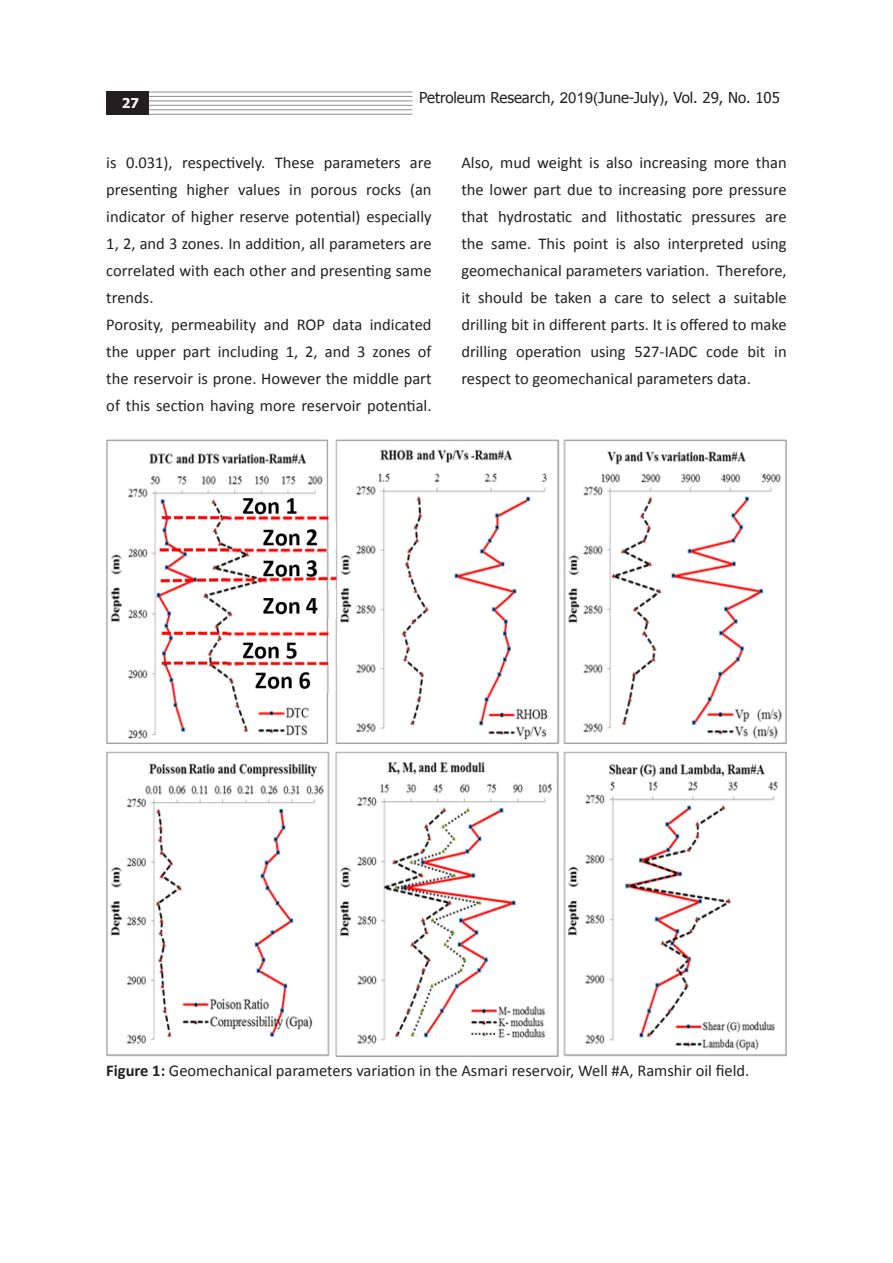
<style>
.page{position:relative;width:893px;height:1263px;background:#fff}
.page>*{position:absolute;margin:0;border:0;box-sizing:border-box;transform-origin:0 0}
.t1{font:16.5px/27px "Calibri";color:#231f20;text-align:justify}
.t2{font:15px "Tahoma";color:#231f20}
.t3{font:700 13.5px "Tahoma";color:#fff}
.s1{font-family:"Arial"}
.s2{font-weight:700}
</style>
<div class="page">
<div style="left:106px;top:91px;width:43px;height:24px;background:#231f20"></div>
<hr style="left:149px;top:91px;width:263px;height:2px;background:#99999b">
<hr style="left:149px;top:96px;width:263px;height:1px;background:#99999b">
<hr style="left:149px;top:100px;width:263px;height:1px;background:#99999b">
<hr style="left:149px;top:114px;width:263px;height:1px;background:#99999b">
<hr style="left:149px;top:109px;width:263px;height:1px;background:#99999b">
<hr style="left:149px;top:105px;width:263px;height:1px;background:#99999b">
<img style="left:106px;top:440px;width:681px;height:617px">
<p class="t3" style="left:122px;top:94px;width:19px">27</p>
<p class="t2" style="left:419px;top:87px;width:362px">Petroleum Research, <span class="s1">2019(</span>June-July<span class="s1">)</span>, Vol. 29, No. 105</p>
<p class="t1" style="left:106px;top:149px;width:327px">is 0.031), respectively. These parameters are presenting higher values in porous rocks (an indicator of higher reserve potential) especially 1, 2, and 3 zones. In addition, all parameters are correlated with each other and presenting same trends.</p>
<p class="t1" style="left:106px;top:311px;width:327px">Porosity, permeability and ROP data indicated the upper part including 1, 2, and 3 zones of the reservoir is prone. However the middle part of this section having more reservoir potential.</p>
<p class="t1" style="left:461px;top:149px;width:327px">Also, mud weight is also increasing more than the lower part due to increasing pore pressure that hydrostatic and lithostatic pressures are the same. This point is also interpreted using geomechanical parameters variation. Therefore, it should be taken a care to select a suitable drilling bit in different parts. It is offered to make drilling operation using 527-IADC code bit in respect to geomechanical parameters data.</p>
<p class="t1" style="left:106px;top:1056px;width:644px"><span class="s2">Figure 1:</span> Geomechanical parameters variation in the Asmari reservoir, Well #A, Ramshir oil field.</p>
</div>
